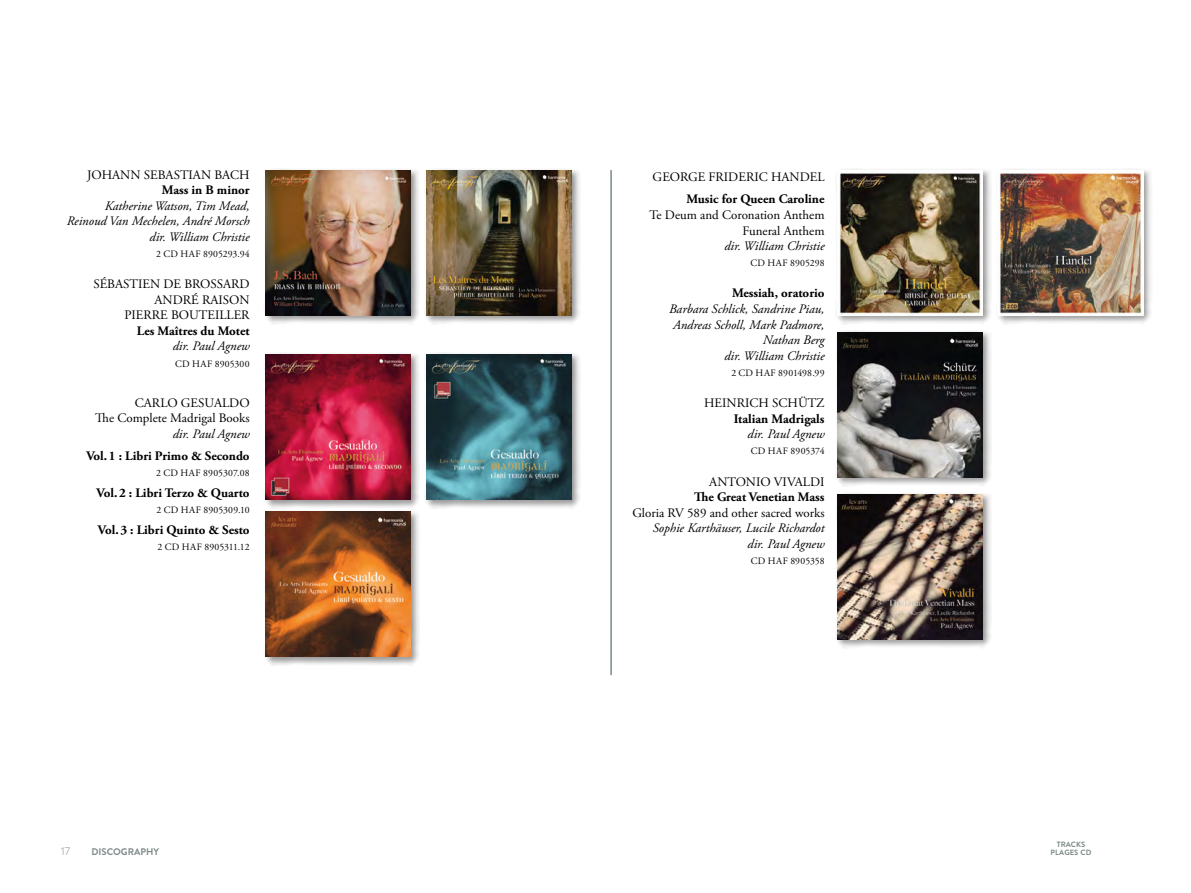
<style>
.page{position:relative;width:1191px;height:893px;background:#fff}
.page>*{position:absolute;margin:0;border:0;box-sizing:border-box;transform-origin:0 0}
.t1{font:italic 12.9px/15.6px "Adobe Garamond Pro";color:#000;text-align:right}
.t2{font:12.9px/15.6px "Adobe Garamond Pro";color:#000;text-align:right}
.t3{font:700 12.9px "Adobe Garamond Pro";color:#000}
.t4{font:300 11.25px "Brandon Grotesque";color:#7d8a88}
.t5{font:9.75px "Adobe Garamond Pro";letter-spacing:.02em;color:#000}
.t6{font:9.6px "Brandon Grotesque Bold SC800";color:#7d8a88}
.t7{font:7.65px "Brandon Grotesque Bold SC800";color:#7d8a88}
</style>
<div class="page">
<div style="left:263px;top:168px;width:157px;height:157px;background:#000;opacity:.4"></div>
<img style="left:265px;top:170px;width:146px;height:145px">
<div style="left:835px;top:168px;width:156px;height:157px;background:#000;opacity:.4"></div>
<img style="left:837px;top:170px;width:145px;height:145px">
<div style="left:835px;top:330px;width:156px;height:157px;background:#000;opacity:.4"></div>
<img style="left:837px;top:332px;width:145px;height:145px">
<div style="left:835px;top:492px;width:156px;height:157px;background:#000;opacity:.4"></div>
<img style="left:837px;top:494px;width:145px;height:145px">
<div style="left:263px;top:352px;width:157px;height:157px;background:#000;opacity:.4"></div>
<img style="left:265px;top:354px;width:146px;height:146px">
<div style="left:263px;top:510px;width:157px;height:156px;background:#000;opacity:.4"></div>
<img style="left:265px;top:511px;width:146px;height:146px">
<div style="left:424px;top:168px;width:156px;height:157px;background:#000;opacity:.4"></div>
<img style="left:426px;top:170px;width:145px;height:145px">
<div style="left:996px;top:168px;width:156px;height:157px;background:#000;opacity:.4"></div>
<img style="left:997px;top:170px;width:146px;height:145px">
<div style="left:424px;top:352px;width:156px;height:157px;background:#000;opacity:.4"></div>
<img style="left:426px;top:354px;width:145px;height:146px">
<hr style="left:610px;top:170px;width:2px;height:505px;background:#7d8a88">
<p class="t2" style="left:87px;top:167px;width:164px">JOHANN SEBASTIAN BACH</p>
<p class="t3" style="left:162px;top:183px;width:89px">Mass in B minor</p>
<p class="t1" style="left:67px;top:198px;width:184px">Katherine Watson, Tim Mead,<br>Reinoud Van Mechelen, André Morsch dir. William Christie</p>
<p class="t5" style="left:156px;top:248px;width:95px">2 CD HAF 8905293.94</p>
<p class="t2" style="left:93px;top:277px;width:158px">SÉBASTIEN DE BROSSARD<br>ANDRÉ RAISON<br>PIERRE BOUTEILLER</p>
<p class="t3" style="left:137px;top:323px;width:114px">Les Maîtres du Motet</p>
<p class="t1" style="left:173px;top:339px;width:78px">dir. Paul Agnew</p>
<p class="t5" style="left:175px;top:358px;width:76px">CD HAF 8905300</p>
<p class="t2" style="left:95px;top:395px;width:156px">CARLO GESUALDO<br>The Complete Madrigal Books</p>
<p class="t1" style="left:173px;top:426px;width:78px">dir. Paul Agnew</p>
<p class="t3" style="left:86px;top:448px;width:165px">Vol.1 : Libri Primo &amp; Secondo</p>
<p class="t5" style="left:156px;top:467px;width:95px">2 CD HAF 8905307.08</p>
<p class="t3" style="left:97px;top:485px;width:155px">Vol.2 : Libri Terzo &amp; Quarto</p>
<p class="t5" style="left:156px;top:504px;width:95px">2 CD HAF 8905309.10</p>
<p class="t3" style="left:98px;top:522px;width:153px">Vol.3 : Libri Quinto &amp; Sesto</p>
<p class="t5" style="left:157px;top:541px;width:94px">2 CD HAF 8905311.12</p>
<p class="t2" style="left:652px;top:170px;width:173px">GEORGE FRIDERIC HANDEL</p>
<p class="t3" style="left:686px;top:192px;width:139px">Music for Queen Caroline</p>
<p class="t2" style="left:649px;top:208px;width:176px">Te Deum and Coronation Anthem<br>Funeral Anthem</p>
<p class="t1" style="left:724px;top:239px;width:102px">dir. William Christie</p>
<p class="t5" style="left:750px;top:257px;width:76px">CD HAF 8905298</p>
<p class="t3" style="left:732px;top:286px;width:94px">Messiah, oratorio</p>
<p class="t1" style="left:669px;top:301px;width:157px">Barbara Schlick, Sandrine Piau,<br>Andreas Scholl, Mark Padmore,<br>Nathan Berg<br>dir. William Christie</p>
<p class="t5" style="left:731px;top:367px;width:95px">2 CD HAF 8901498.99</p>
<p class="t2" style="left:704px;top:396px;width:122px">HEINRICH SCHÜTZ</p>
<p class="t3" style="left:734px;top:411px;width:92px">Italian Madrigals</p>
<p class="t1" style="left:747px;top:427px;width:78px">dir. Paul Agnew</p>
<p class="t5" style="left:751px;top:445px;width:75px">CD HAF 8905374</p>
<p class="t2" style="left:709px;top:474px;width:117px">ANTONIO VIVALDI</p>
<p class="t3" style="left:694px;top:489px;width:132px">The Great Venetian Mass</p>
<p class="t2" style="left:632px;top:505px;width:194px">Gloria RV 589 and other sacred works</p>
<p class="t1" style="left:652px;top:521px;width:173px">Sophie Karthäuser, Lucile Richardot dir. Paul Agnew</p>
<p class="t5" style="left:750px;top:555px;width:75px">CD HAF 8905358</p>
<p class="t4" style="left:61px;top:844px;width:10px">17</p>
<p class="t7" style="left:1056px;top:839px;width:30px">TRACKS</p>
<p class="t6" style="left:91px;top:845px;width:69px">DISCOGRAPHY</p>
<p class="t7" style="left:1050px;top:847px;width:42px">PLAGES CD</p>
</div>
